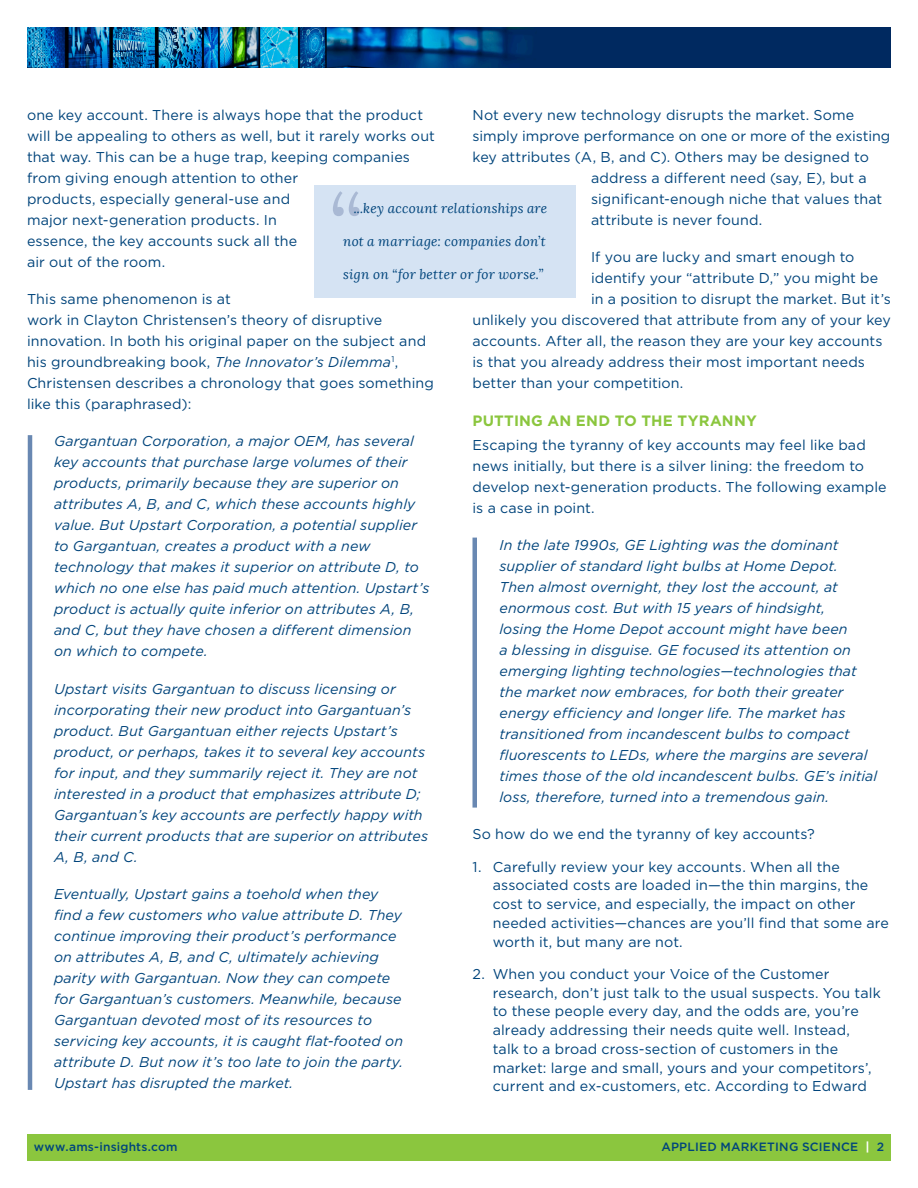
<style>
.page{position:relative;width:918px;height:1188px;background:#fff}
.page>*{position:absolute;margin:0;border:0;box-sizing:border-box;transform-origin:0 0}
.Quotation_Marks{font:italic 90px "Lora";color:#a9b9d4}
.Topic_Headers{font:700 15px "Gotham";letter-spacing:.015em;color:#8bc63e}
.Main_Text{font:italic 14.25px/21px "Gotham";letter-spacing:.005em;color:#00447b}
.Main_Text-2{font:14.25px/21px "Gotham";letter-spacing:.01em;color:#00447b}
.Numerical_Bullets{font:14.25px/18.8px "Gotham";letter-spacing:.01em;color:#00447b}
.Quotes{font:italic 13.5px "Lora";letter-spacing:.015em;color:#00447b}
.t1{font:500 12px "Gotham";letter-spacing:.02em;color:#00447b}
.s1{font-style:italic}
.s2{font-weight:700;color:#fff}
</style>
<div class="page">
<img style="left:27px;top:27px;width:864px;height:41px">
<div style="left:27px;top:1134px;width:864px;height:27px;background:#8bc63e"></div>
<div style="left:315px;top:185px;width:261px;height:113px;background:#d5e3f3"></div>
<hr style="left:28px;top:435px;width:4px;height:655px;background:#6988b2">
<div style="left:472px;top:538px;width:5px;height:270px;background:#6988b2"></div>
<p class="Main_Text-2" style="left:27px;top:104px;width:409px">one key account. There is always hope that the product will be appealing to others as well, but it rarely works out that way. This can be a huge trap, keeping companies from giving enough attention to other<br>products, especially general-use and<br>major next-generation products. In<br>essence, the key accounts suck all the<br>air out of the room.</p>
<p class="Main_Text-2" style="left:27px;top:288px;width:408px">This same phenomenon is at<br>work in Clayton Christensen’s theory of disruptive innovation. In both his original paper on the subject and his groundbreaking book, <span class="s1">The Innovator’s Dilemma</span><sup>1</sup>, Christensen describes a chronology that goes something like this (paraphrased):</p>
<p class="Main_Text" style="left:54px;top:431px;width:377px">Gargantuan Corporation, a major OEM, has several key accounts that purchase large volumes of their products, primarily because they are superior on attributes A, B, and C, which these accounts highly value. But Upstart Corporation, a potential supplier to Gargantuan, creates a product with a new technology that makes it superior on attribute D, to which no one else has paid much attention. Upstart’s product is actually quite inferior on attributes A, B, and C, but they have chosen a different dimension on which to compete.</p>
<p class="Main_Text" style="left:54px;top:678px;width:376px">Upstart visits Gargantuan to discuss licensing or incorporating their new product into Gargantuan’s product. But Gargantuan either rejects Upstart’s product, or perhaps, takes it to several key accounts for input, and they summarily reject it. They are not interested in a product that emphasizes attribute D; Gargantuan’s key accounts are perfectly happy with their current products that are superior on attributes A, B, and C.</p>
<p class="Main_Text" style="left:54px;top:883px;width:351px">Eventually, Upstart gains a toehold when they find a few customers who value attribute D. They continue improving their product’s performance on attributes A, B, and C, ultimately achieving parity with Gargantuan. Now they can compete for Gargantuan’s customers. Meanwhile, because Gargantuan devoted most of its resources to servicing key accounts, it is caught flat-footed on attribute D. But now it’s too late to join the party.<br>Upstart has disrupted the market.</p>
<p class="Main_Text-2" style="left:472px;top:104px;width:383px">Not every new technology disrupts the market. Some</p>
<p class="Main_Text-2" style="left:472px;top:125px;width:419px">simply improve performance on one or more of the existing</p>
<p class="Main_Text-2" style="left:472px;top:146px;width:398px">key attributes (A, B, and C). Others may be designed to</p>
<p class="Main_Text-2" style="left:591px;top:167px;width:277px">address a different need (say, E), but a</p>
<p class="Main_Text-2" style="left:591px;top:188px;width:293px">significant-enough niche that values that</p>
<p class="Main_Text-2" style="left:591px;top:209px;width:173px">attribute is never found.</p>
<p class="Main_Text-2" style="left:591px;top:246px;width:265px">If you are lucky and smart enough to</p>
<p class="Main_Text-2" style="left:591px;top:267px;width:289px">identify your “attribute D,” you might be</p>
<p class="Main_Text-2" style="left:591px;top:288px;width:301px">in a position to disrupt the market. But it’s</p>
<p class="Main_Text-2" style="left:472px;top:309px;width:420px">unlikely you discovered that attribute from any of your key</p>
<p class="Main_Text-2" style="left:472px;top:330px;width:412px">accounts. After all, the reason they are your key accounts</p>
<p class="Main_Text-2" style="left:472px;top:351px;width:394px">is that you already address their most important needs</p>
<p class="Main_Text-2" style="left:472px;top:372px;width:212px">better than your competition.</p>
<p class="Topic_Headers" style="left:472px;top:412px;width:286px">PUTTING AN END TO THE TYRANNY</p>
<p class="Main_Text-2" style="left:472px;top:434px;width:416px">Escaping the tyranny of key accounts may feel like bad news initially, but there is a silver lining: the freedom to develop next-generation products. The following example is a case in point.</p>
<p class="Main_Text" style="left:500px;top:535px;width:379px">In the late 1990s, GE Lighting was the dominant supplier of standard light bulbs at Home Depot.<br>Then almost overnight, they lost the account, at enormous cost. But with 15 years of hindsight,<br>losing the Home Depot account might have been<br>a blessing in disguise. GE focused its attention on emerging lighting technologies—technologies that the market now embraces, for both their greater energy efficiency and longer life. The market has transitioned from incandescent bulbs to compact fluorescents to LEDs, where the margins are several times those of the old incandescent bulbs. GE’s initial loss, therefore, turned into a tremendous gain.</p>
<p class="Main_Text-2" style="left:472px;top:824px;width:344px">So how do we end the tyranny of key accounts?</p>
<p class="Numerical_Bullets" style="left:493px;top:857px;width:398px;text-indent:-20px">1. Carefully review your key accounts. When all the associated costs are loaded in—the thin margins, the cost to service, and especially, the impact on other needed activities—chances are you’ll find that some are worth it, but many are not.</p>
<p class="Numerical_Bullets" style="left:493px;top:964px;width:390px;text-indent:-20px">2. When you conduct your Voice of the Customer research, don’t just talk to the usual suspects. You talk to these people every day, and the odds are, you’re already addressing their needs quite well. Instead,<br>talk to a broad cross-section of customers in the market: large and small, yours and your competitors’, current and ex-customers, etc. According to Edward</p>
<p class="Quotation_Marks" style="left:327px;top:173px;width:36px">“</p>
<p class="Quotes" style="left:354px;top:200px;width:195px">...key account relationships are</p>
<p class="Quotes" style="left:343px;top:233px;width:204px">not a marriage: companies don’t</p>
<p class="Quotes" style="left:343px;top:266px;width:202px">sign on “for better or for worse.”</p>
<p class="t1" style="left:34px;top:1140px;width:145px">www.ams-insights.com</p>
<p class="t1" style="left:661px;top:1140px;width:224px">APPLIED MARKETING SCIENCE <span class="s2">|</span> 2</p>
</div>
